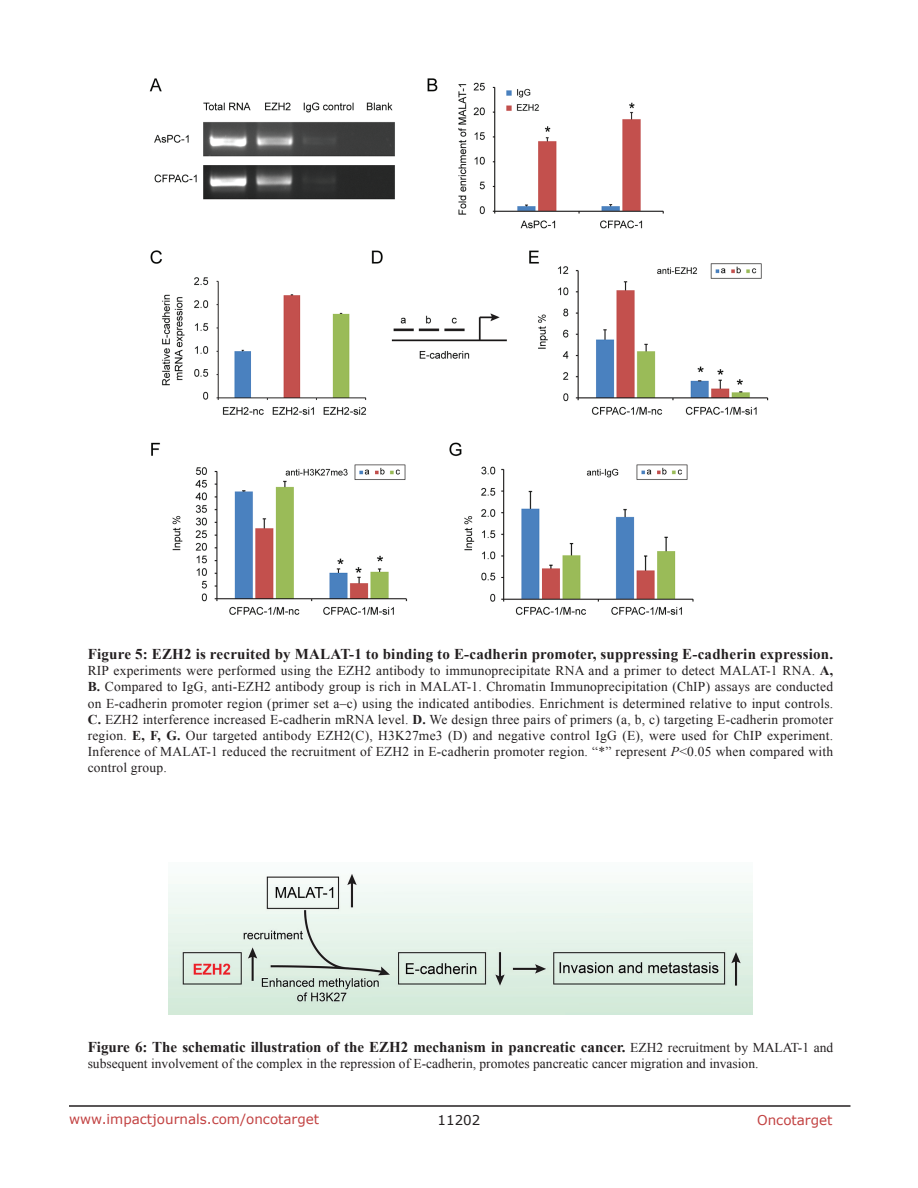
<style>
.page{position:relative;width:918px;height:1188px;background:#fff}
.page>*{position:absolute;margin:0;border:0;box-sizing:border-box;transform-origin:0 0}
.t1{font:700 15px "Times New Roman";letter-spacing:.015em;color:#231f20}
.t2{font:13.5px/16.2px "Times New Roman";color:#231f20;text-align:justify}
.t3{font:13.5px "Verdana";color:#c24141}
.t4{font:13.5px "Verdana";color:#231f20}
.s1{font-weight:700}
.s2{font-style:italic}
.s3{font-weight:400;font-size:13.5px}
</style>
<div class="page">
<hr style="left:69px;top:1105px;width:781px;height:2px;background:#231f20">
<img style="left:168px;top:874px;width:585px;height:140px">
<img style="left:149px;top:78px;width:620px;height:537px">
<p class="t1" style="left:88px;top:644px;width:747px">Figure 5: EZH2 is recruited by MALAT-1 to binding to E-cadherin promoter, suppressing E-cadherin expression.</p>
<p class="t2" style="left:88px;top:662px;width:747px">RIP experiments were performed using the EZH2 antibody to immunoprecipitate RNA and a primer to detect MALAT-1 RNA. <span class="s1">A, B.</span> Compared to IgG, anti-EZH2 antibody group is rich in MALAT-1. Chromatin Immunoprecipitation (ChIP) assays are conducted on E-cadherin promoter region (primer set a–c) using the indicated antibodies. Enrichment is determined relative to input controls.<br><span class="s1">C.</span> EZH2 interference increased E-cadherin mRNA level. <span class="s1">D.</span> We design three pairs of primers (a, b, c) targeting E-cadherin promoter region. <span class="s1">E, F, G.</span> Our targeted antibody EZH2(C), H3K27me3 (D) and negative control IgG (E), were used for ChIP experiment.<br>Inference of MALAT-1 reduced the recruitment of EZH2 in E-cadherin promoter region. “*” represent <span class="s2">P</span>&lt;0.05 when compared with control group.</p>
<p class="t1" style="left:88px;top:1036px;width:747px">Figure 6: The schematic illustration of the EZH2 mechanism in pancreatic cancer. <span class="s3">EZH2 recruitment by MALAT-1 and</span></p>
<p class="t2" style="left:88px;top:1055px;width:672px">subsequent involvement of the complex in the repression of E-cadherin, promotes pancreatic cancer migration and invasion.</p>
<p class="t3" style="left:69px;top:1110px;width:252px">www.impactjournals.com/oncotarget</p>
<p class="t4" style="left:438px;top:1111px;width:44px">11202</p>
<p class="t3" style="left:757px;top:1111px;width:77px">Oncotarget</p>
</div>
